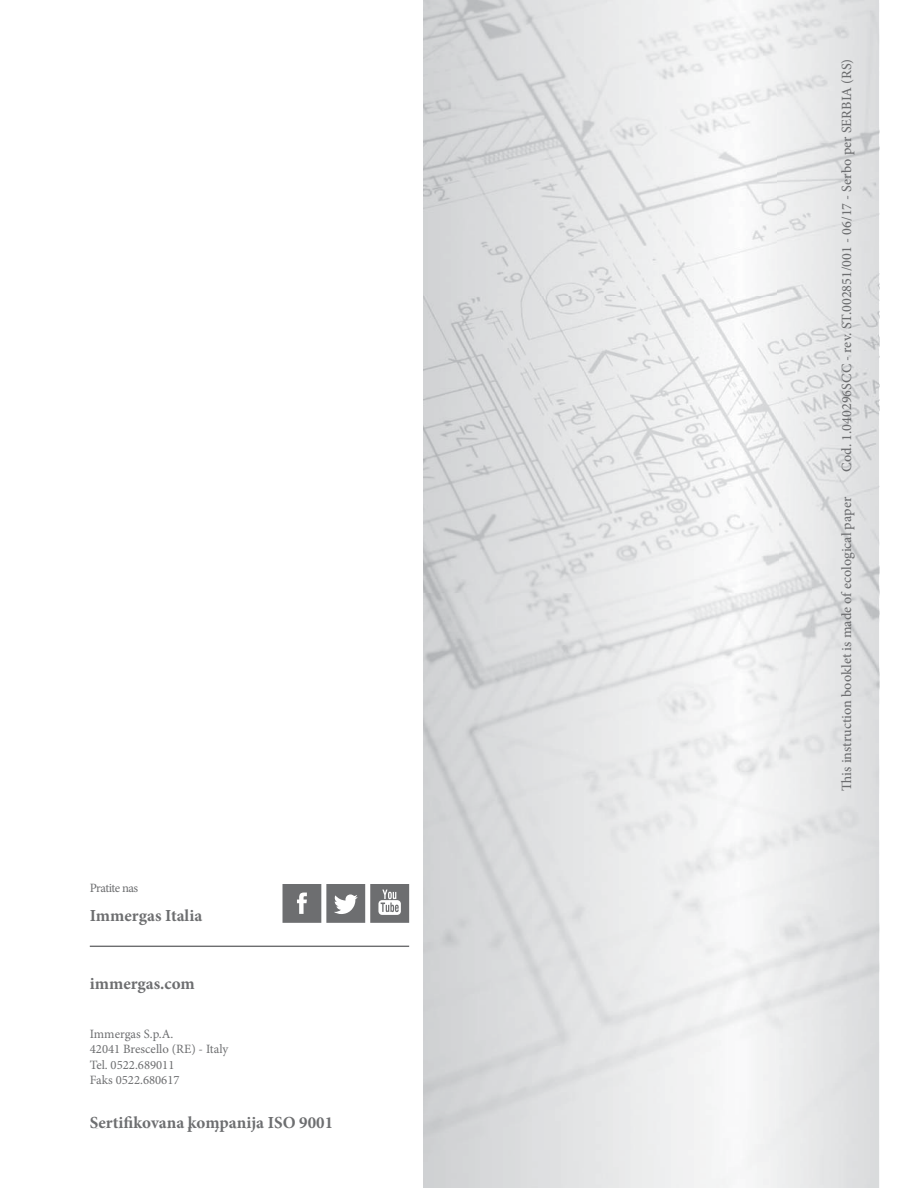
<style>
.page{position:relative;width:918px;height:1188px;background:#fff}
.page>*{position:absolute;margin:0;border:0;box-sizing:border-box;transform-origin:0 0}
.t1{font:700 16.95px "Minion Pro";color:#6d6e70}
.t2{font:500 14.1px "Minion Pro";color:#6d6e70}
.t3{font:12.75px/15.3px "Minion Pro";color:#6d6e70}
.t4{font:12.75px "Minion Pro";letter-spacing:-.045em;color:#6d6e70}
</style>
<div class="page">
<img style="left:879px;top:0;width:1px;height:1188px">
<img style="left:423px;top:0;width:456px;height:1188px">
<hr style="left:90px;top:946px;width:319px;height:1px;background:#6d6e70">
<svg style="left:283px;top:884px;width:126px;height:39px"></svg>
<p class="t4" style="left:90px;top:883px;width:46px">Follow us</p>
<p class="t4" style="left:90px;top:883px;width:50px">Pratite nas</p>
<p class="t1" style="left:90px;top:909px;width:114px">Immergas Italia</p>
<p class="t1" style="left:90px;top:977px;width:106px">immergas.com</p>
<p class="t3" style="left:90px;top:1028px;width:140px">Immergas S.p.A.<br>42041 Brescello (RE) - Italy<br>Tel. 0522.689011<br>Faks 0522.680617</p>
<p class="t1" style="left:90px;top:1116px;width:245px">Sertifikovana kompanija ISO 9001</p>
<p class="t3" style="left:200px;top:1043px;width:32px">- Italy</p>
<p class="t3" style="left:102px;top:1073px;width:75px">x 0522.680617</p>
<p class="t1" style="left:90px;top:1116px;width:202px">Cert fied company ISO 9001</p>
<p class="t2" style="left:841px;top:472px;width:415px;rotate:-90deg">Cod. 1.040296SCC - rev. ST.002851/001 - 06/17 - Serbo per SERBIA (RS)</p>
<p class="t2" style="left:841px;top:791px;width:295px;rotate:-90deg">This instruction booklet is made of ecological paper</p>
</div>
